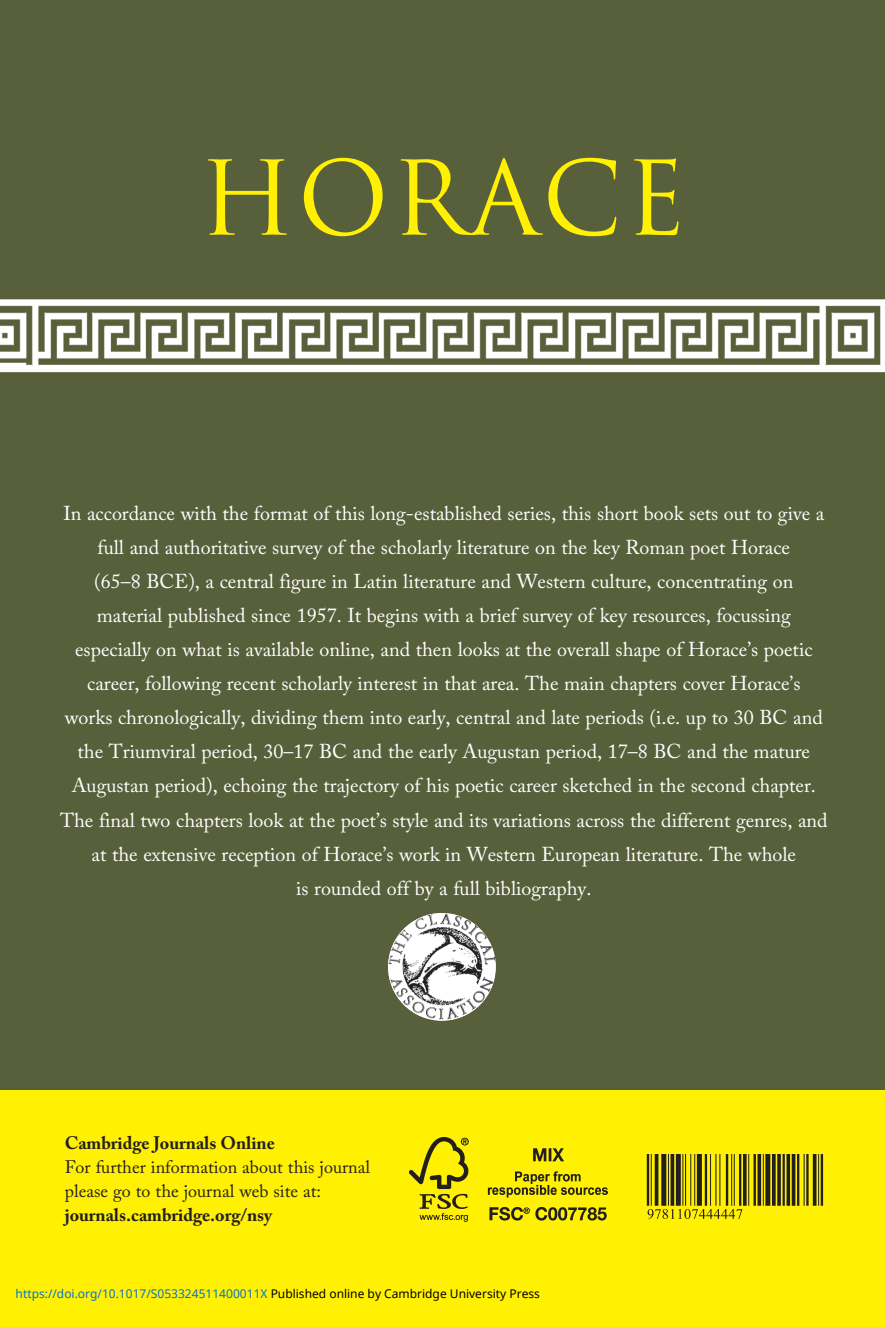
<style>
.page{position:relative;width:885px;height:1327px;background:#fff}
.page>*{position:absolute;margin:0;border:0;box-sizing:border-box;transform-origin:0 0}
.t1{font:100px "Trajan";letter-spacing:.025em;color:#fff101}
.t2{font:20px/34px "Adobe Caslon Pro";color:#fff;text-align:center}
.t3{font:18px/24px "Adobe Caslon Pro";color:#231f20}
.t4{font:12px "Noto Sans";color:#0172cf}
.s1{font-weight:700}
.s2{color:#000}
</style>
<div class="page">
<div style="left:0;top:0;width:884px;height:1327px;background:#57603a"></div>
<div style="left:0;top:1090px;width:884px;height:237px;background:#fff101"></div>
<img style="left:0;top:299px;width:884px;height:73px">
<hr style="left:884px;top:57px;width:1px;height:1027px;background:#57603a">
<img style="left:646px;top:1154px;width:177px;height:65px">
<img style="left:388px;top:913px;width:107px;height:107px;border-radius:50%">
<img style="left:409px;top:1137px;width:198px;height:84px">
<p class="t1" style="left:199px;top:141px;width:488px">HORACE</p>
<p class="t2" style="left:60px;top:499px;width:769px">In accordance with the format of this long-established series, this short book sets out to give a full and authoritative survey of the scholarly literature on the key Roman poet Horace<br>(65–8 BCE), a central figure in Latin literature and Western culture, concentrating on material published since 1957. It begins with a brief survey of key resources, focussing especially on what is available online, and then looks at the overall shape of Horace’s poetic career, following recent scholarly interest in that area. The main chapters cover Horace’s<br>works chronologically, dividing them into early, central and late periods (i.e. up to 30 BC and the Triumviral period, 30–17 BC and the early Augustan period, 17–8 BC and the mature Augustan period), echoing the trajectory of his poetic career sketched in the second chapter.<br>The final two chapters look at the poet’s style and its variations across the different genres, and at the extensive reception of Horace’s work in Western European literature. The whole<br>is rounded off by a full bibliography.</p>
<p class="t3" style="left:65px;top:1133px;width:307px"><span class="s1">Cambridge Journals Online<br></span>For further information about this journal please go to the journal web site at: <span class="s1">journals.cambridge.org/nsy</span></p>
<p class="t4" style="left:16px;top:1285px;width:526px">https://doi.org/10.1017/S053324511400011X <span class="s2">Published online by Cambridge University Press</span></p>
</div>
